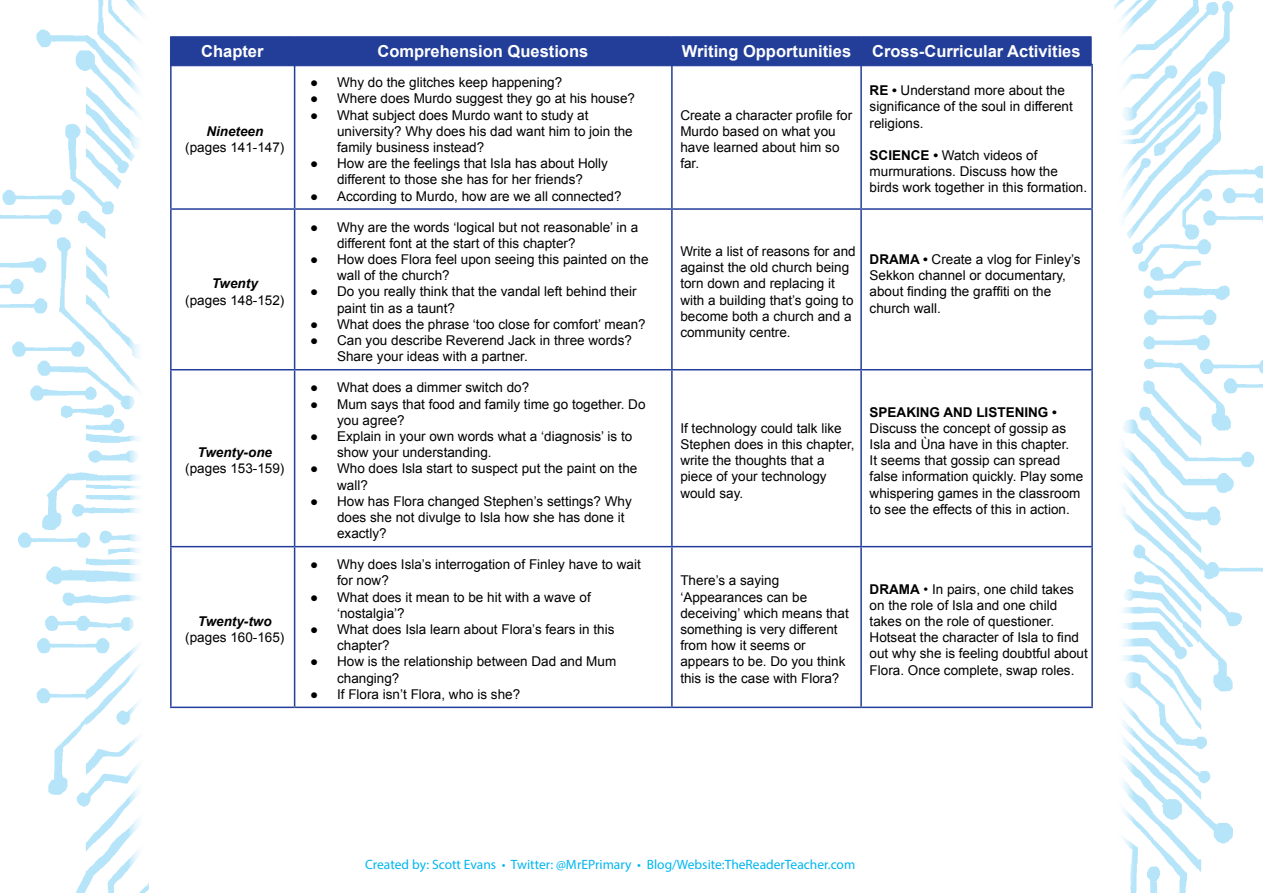
<style>
.page{position:relative;width:1263px;height:893px;background:#fff}
.page>*{position:absolute;margin:0;border:0;box-sizing:border-box;transform-origin:0 0}
.t1{font:700 16.5px "Arial";color:#fff}
.Body{font:13.5px/16.2px "Arial";color:#000}
.t2{font:13.5px "Myriad Pro";color:#00b6f0}
.s1{font-weight:700;font-style:italic}
.s2{font-weight:700}
.s3{font-family:"Arial Unicode MS"}
</style>
<div class="page">
<img style="left:0;top:0;width:149px;height:893px">
<img style="left:1119px;top:0;width:144px;height:893px">
<div style="left:129px;top:1px;width:1004px;height:885px;background:#fff"></div>
<hr style="left:170px;top:36px;width:124px;height:1px;background:#223e99">
<hr style="left:294px;top:36px;width:377px;height:1px;background:#223e99">
<hr style="left:671px;top:36px;width:191px;height:1px;background:#223e99">
<hr style="left:862px;top:36px;width:229px;height:1px;background:#223e99">
<div style="left:170px;top:37px;width:922px;height:29px;background:#223e99"></div>
<hr style="left:294px;top:65px;width:377px;height:1px;background:#223e99">
<hr style="left:671px;top:65px;width:191px;height:1px;background:#223e99">
<hr style="left:862px;top:65px;width:229px;height:1px;background:#223e99">
<hr style="left:170px;top:65px;width:2px;height:143px;background:#223e99">
<hr style="left:170px;top:64px;width:125px;height:1px;background:#223e99">
<hr style="left:294px;top:65px;width:1px;height:143px;background:#223e99">
<hr style="left:295px;top:64px;width:377px;height:1px;background:#223e99">
<hr style="left:671px;top:65px;width:2px;height:143px;background:#223e99">
<hr style="left:672px;top:64px;width:189px;height:1px;background:#223e99">
<hr style="left:861px;top:64px;width:232px;height:1px;background:#223e99">
<hr style="left:860px;top:65px;width:2px;height:143px;background:#223e99">
<hr style="left:1091px;top:65px;width:2px;height:143px;background:#223e99">
<hr style="left:170px;top:210px;width:2px;height:159px;background:#223e99">
<hr style="left:170px;top:370px;width:2px;height:176px;background:#223e99">
<hr style="left:170px;top:547px;width:2px;height:160px;background:#223e99">
<hr style="left:170px;top:208px;width:125px;height:2px;background:#223e99">
<hr style="left:170px;top:369px;width:125px;height:1px;background:#223e99">
<hr style="left:170px;top:546px;width:125px;height:1px;background:#223e99">
<hr style="left:170px;top:707px;width:125px;height:1px;background:#223e99">
<hr style="left:294px;top:210px;width:1px;height:159px;background:#223e99">
<hr style="left:294px;top:370px;width:1px;height:176px;background:#223e99">
<hr style="left:294px;top:547px;width:1px;height:160px;background:#223e99">
<hr style="left:295px;top:208px;width:377px;height:2px;background:#223e99">
<hr style="left:295px;top:369px;width:377px;height:1px;background:#223e99">
<hr style="left:295px;top:546px;width:377px;height:1px;background:#223e99">
<hr style="left:295px;top:707px;width:377px;height:1px;background:#223e99">
<hr style="left:671px;top:210px;width:2px;height:159px;background:#223e99">
<hr style="left:671px;top:370px;width:2px;height:176px;background:#223e99">
<hr style="left:671px;top:547px;width:2px;height:160px;background:#223e99">
<hr style="left:672px;top:208px;width:189px;height:2px;background:#223e99">
<hr style="left:861px;top:208px;width:232px;height:2px;background:#223e99">
<hr style="left:860px;top:210px;width:2px;height:159px;background:#223e99">
<hr style="left:1091px;top:210px;width:2px;height:159px;background:#223e99">
<hr style="left:860px;top:370px;width:2px;height:176px;background:#223e99">
<hr style="left:1091px;top:370px;width:2px;height:176px;background:#223e99">
<hr style="left:860px;top:547px;width:2px;height:160px;background:#223e99">
<hr style="left:1091px;top:547px;width:2px;height:160px;background:#223e99">
<hr style="left:672px;top:369px;width:189px;height:1px;background:#223e99">
<hr style="left:861px;top:369px;width:232px;height:1px;background:#223e99">
<hr style="left:672px;top:546px;width:189px;height:1px;background:#223e99">
<hr style="left:861px;top:546px;width:232px;height:1px;background:#223e99">
<hr style="left:672px;top:707px;width:189px;height:1px;background:#223e99">
<hr style="left:861px;top:707px;width:232px;height:1px;background:#223e99">
<p class="t1" style="left:201px;top:41px;width:64px">Chapter</p>
<p class="t1" style="left:377px;top:41px;width:212px">Comprehension Questions</p>
<p class="t1" style="left:682px;top:41px;width:171px">Writing Opportunities</p>
<p class="t1" style="left:872px;top:41px;width:210px">Cross-Curricular Activities</p>
<p class="Body" style="left:185px;top:123px;width:101px;text-align:center"><span class="s1">Nineteen </span>(pages 141-147)</p>
<p class="Body" style="left:185px;top:276px;width:101px;text-align:center"><span class="s1">Twenty<br></span>(pages 148-152)</p>
<p class="Body" style="left:185px;top:444px;width:101px;text-align:center"><span class="s1">Twenty-one </span>(pages 153-159)</p>
<p class="Body" style="left:185px;top:613px;width:101px;text-align:center"><span class="s1">Twenty-two </span>(pages 160-165)</p>
<p class="Body" style="left:310px;top:74px;width:254px">● Why do the glitches keep happening?</p>
<p class="Body" style="left:310px;top:91px;width:326px">● Where does Murdo suggest they go at his house?</p>
<p class="Body" style="left:337px;top:107px;width:297px;text-indent:-27px">● What subject does Murdo want to study at university? Why does his dad want him to join the family business instead?</p>
<p class="Body" style="left:310px;top:155px;width:299px;text-align:center">● How are the feelings that Isla has about Holly different to those she has for her friends?</p>
<p class="Body" style="left:310px;top:188px;width:313px">● According to Murdo, how are we all connected?</p>
<p class="Body" style="left:337px;top:219px;width:303px;text-indent:-27px">● Why are the words ‘logical but not reasonable’ in a different font at the start of this chapter?</p>
<p class="Body" style="left:337px;top:251px;width:313px;text-indent:-27px">● How does Flora feel upon seeing this painted on the wall of the church?</p>
<p class="Body" style="left:337px;top:284px;width:301px;text-indent:-27px">● Do you really think that the vandal left behind their paint tin as a taunt?</p>
<p class="Body" style="left:310px;top:316px;width:337px">● What does the phrase ‘too close for comfort’ mean?</p>
<p class="Body" style="left:337px;top:332px;width:296px;text-indent:-27px">● Can you describe Reverend Jack in three words?<br>Share your ideas with a partner.</p>
<p class="Body" style="left:310px;top:380px;width:221px">● What does a dimmer switch do?</p>
<p class="Body" style="left:337px;top:396px;width:310px;text-indent:-27px">● Mum says that food and family time go together. Do you agree?</p>
<p class="Body" style="left:337px;top:428px;width:297px;text-indent:-27px">● Explain in your own words what a ‘diagnosis’ is to show your understanding.</p>
<p class="Body" style="left:337px;top:461px;width:302px;text-indent:-27px">● Who does Isla start to suspect put the paint on the wall?</p>
<p class="Body" style="left:337px;top:493px;width:296px;text-indent:-27px">● How has Flora changed Stephen’s settings? Why does she not divulge to Isla how she has done it exactly?</p>
<p class="Body" style="left:337px;top:556px;width:305px;text-indent:-27px">● Why does Isla’s interrogation of Finley have to wait for now?</p>
<p class="Body" style="left:337px;top:589px;width:255px;text-indent:-27px">● What does it mean to be hit with a wave of ‘nostalgia’?</p>
<p class="Body" style="left:337px;top:621px;width:279px;text-indent:-27px">● What does Isla learn about Flora’s fears in this chapter?</p>
<p class="Body" style="left:337px;top:654px;width:281px;text-indent:-27px">● How is the relationship between Dad and Mum changing?</p>
<p class="Body" style="left:310px;top:686px;width:212px">● If Flora isn’t Flora, who is she?</p>
<p class="Body" style="left:680px;top:107px;width:173px">Create a character profile for<br>Murdo based on what you have learned about him so far.</p>
<p class="Body" style="left:870px;top:83px;width:205px"><span class="s2">RE •</span> Understand more about the significance of the soul in different religions.</p>
<p class="Body" style="left:870px;top:147px;width:219px"><span class="s2">SCIENCE •</span> Watch videos of murmurations. Discuss how the birds work together in this formation.</p>
<p class="Body" style="left:680px;top:243px;width:177px">Write a list of reasons for and against the old church being torn down and replacing it with a building that’s going to become both a church and a community centre.</p>
<p class="Body" style="left:870px;top:251px;width:213px"><span class="s2">DRAMA •</span> Create a vlog for Finley’s<br>Sekkon channel or documentary, about finding the graffiti on the church wall.</p>
<p class="Body" style="left:680px;top:420px;width:176px">If technology could talk like<br>Stephen does in this chapter, write the thoughts that a piece of your technology would say.</p>
<p class="Body" style="left:870px;top:404px;width:215px"><span class="s2">SPEAKING AND LISTENING •<br></span>Discuss the concept of gossip as<br>Isla and <span class="s3">Ù</span>na have in this chapter.<br>It seems that gossip can spread false information quickly. Play some whispering games in the classroom to see the effects of this in action.</p>
<p class="Body" style="left:680px;top:573px;width:170px">There’s a saying ‘Appearances can be deceiving’ which means that something is very different from how it seems or appears to be. Do you think this is the case with Flora?</p>
<p class="Body" style="left:870px;top:581px;width:220px"><span class="s2">DRAMA</span> • In pairs, one child takes on the role of Isla and one child takes on the role of questioner.<br>Hotseat the character of Isla to find out why she is feeling doubtful about Flora. Once complete, swap roles.</p>
<p class="t2" style="left:365px;top:856px;width:492px">Created by: Scott Evans • Twitter: @MrEPrimary • Blog/Website:TheReaderTeacher.com</p>
</div>
